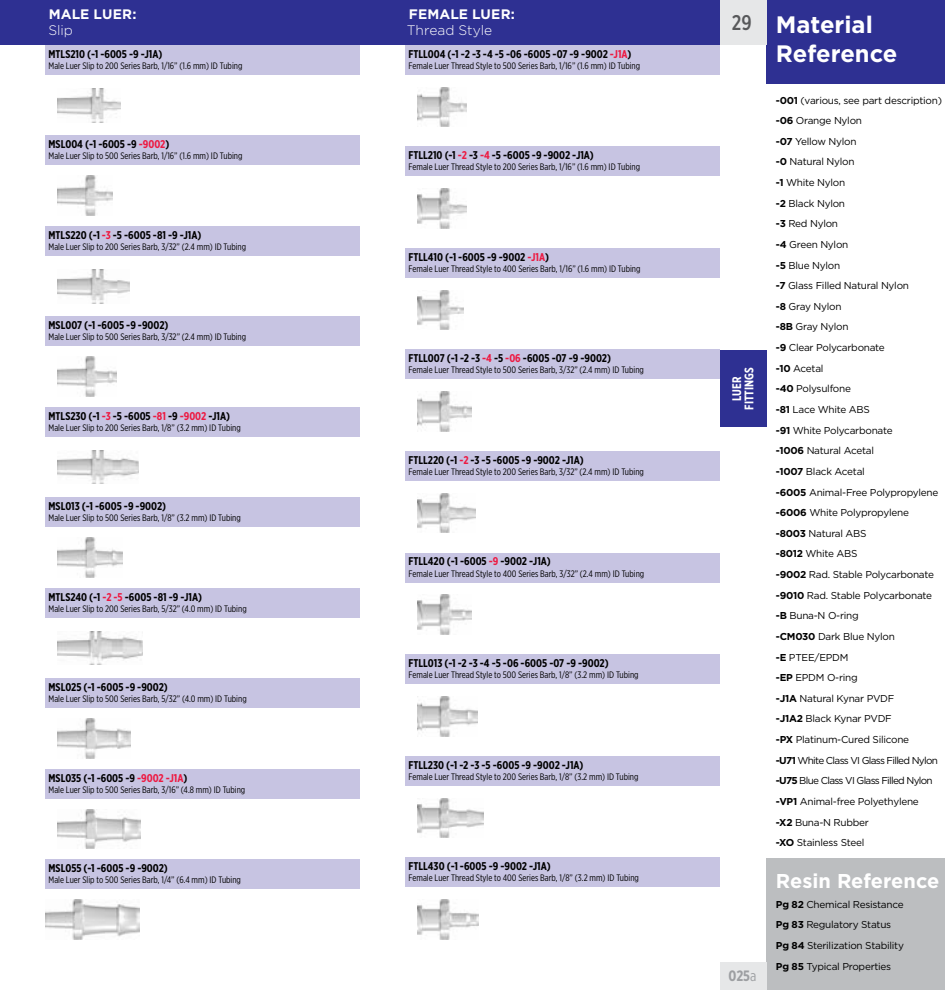
<style>
.page{position:relative;width:945px;height:990px;background:#fff}
.page>*{position:absolute;margin:0;border:0;box-sizing:border-box;transform-origin:0 0}
.t1{font:700 23.75px/28.5px "Gotham";color:#fff}
.t2{font:500 21.25px "Gotham X Narrow";color:#58595b}
.t3{font:700 20px "Gotham";color:#fff}
.t4{font:700 15px "Gotham X Narrow";color:#9d9fa2}
.t5{font:700 13.75px "Gotham";letter-spacing:.005em;color:#fff}
.t6{font:300 13.75px "Gotham";color:#fff}
.t7{font:700 12.5px/12.5px "Gotham X Narrow";color:#fff;text-align:center}
.t8{font:700 11.25px "Gotham X Narrow";color:#000}
.t9{font:10px/20.6px "Gotham";letter-spacing:-.025em;color:#000}
.t10{font:9.38px "Gotham X Narrow";color:#000}
.s1{color:#ed1941}
.s2{font-weight:400}
.s3{font-weight:700}
</style>
<div class="page">
<div style="left:766px;top:0;width:179px;height:84px;background:#2e3092"></div>
<div style="left:766px;top:858px;width:179px;height:132px;background:#bcbec0"></div>
<div style="left:0;top:0;width:720px;height:45px;background:#2e3092"></div>
<div style="left:720px;top:962px;width:46px;height:28px;background:#e6e7e8"></div>
<div style="left:720px;top:0;width:46px;height:45px;background:#e6e7e8"></div>
<div style="left:720px;top:351px;width:46px;height:76px;background:#2e3092"></div>
<img style="left:58px;top:88px;width:63px;height:34px">
<img style="left:58px;top:538px;width:65px;height:39px">
<img style="left:58px;top:269px;width:71px;height:34px">
<img style="left:58px;top:176px;width:54px;height:39px">
<img style="left:58px;top:357px;width:58px;height:39px">
<img style="left:58px;top:450px;width:80px;height:34px">
<img style="left:58px;top:632px;width:85px;height:32px">
<img style="left:58px;top:719px;width:72px;height:39px">
<img style="left:58px;top:809px;width:82px;height:40px">
<img style="left:45px;top:900px;width:95px;height:39px">
<div style="left:45px;top:45px;width:315px;height:30px;background:#c7c4e2"></div>
<div style="left:45px;top:135px;width:315px;height:30px;background:#c7c4e2"></div>
<div style="left:45px;top:226px;width:315px;height:30px;background:#c7c4e2"></div>
<div style="left:45px;top:316px;width:315px;height:30px;background:#c7c4e2"></div>
<div style="left:45px;top:407px;width:315px;height:30px;background:#c7c4e2"></div>
<div style="left:45px;top:497px;width:315px;height:30px;background:#c7c4e2"></div>
<div style="left:45px;top:588px;width:315px;height:30px;background:#c7c4e2"></div>
<div style="left:45px;top:678px;width:315px;height:30px;background:#c7c4e2"></div>
<div style="left:45px;top:769px;width:315px;height:30px;background:#c7c4e2"></div>
<div style="left:45px;top:859px;width:315px;height:30px;background:#c7c4e2"></div>
<div style="left:405px;top:45px;width:315px;height:30px;background:#c7c4e2"></div>
<img style="left:418px;top:87px;width:49px;height:40px">
<div style="left:405px;top:146px;width:315px;height:30px;background:#c7c4e2"></div>
<img style="left:418px;top:189px;width:49px;height:39px">
<div style="left:405px;top:248px;width:315px;height:30px;background:#c7c4e2"></div>
<img style="left:418px;top:290px;width:46px;height:40px">
<div style="left:405px;top:350px;width:315px;height:29px;background:#c7c4e2"></div>
<img style="left:418px;top:392px;width:53px;height:39px">
<div style="left:405px;top:654px;width:315px;height:30px;background:#c7c4e2"></div>
<img style="left:417px;top:697px;width:60px;height:39px">
<div style="left:405px;top:553px;width:315px;height:29px;background:#c7c4e2"></div>
<img style="left:418px;top:595px;width:53px;height:40px">
<div style="left:405px;top:756px;width:315px;height:30px;background:#c7c4e2"></div>
<img style="left:418px;top:798px;width:66px;height:40px">
<div style="left:405px;top:451px;width:315px;height:30px;background:#c7c4e2"></div>
<img style="left:418px;top:493px;width:57px;height:40px">
<div style="left:405px;top:858px;width:315px;height:29px;background:#c7c4e2"></div>
<img style="left:417px;top:900px;width:61px;height:39px">
<h3 class="t5" style="left:49px;top:5px;width:89px">MALE LUER:</h3>
<h3 class="t6" style="left:48px;top:22px;width:26px">Slip</h3>
<p class="t8" style="left:49px;top:47px;width:115px">MTLS210 (-1 -6005 -9 -J1A)</p>
<p class="t10" style="left:49px;top:60px;width:195px">Male Luer Slip to 200 Series Barb, 1/16” (1.6 mm) ID Tubing</p>
<p class="t8" style="left:49px;top:137px;width:122px">MSL004 (-1 -6005 -9 <span class="s1">-9002</span>)</p>
<p class="t10" style="left:49px;top:150px;width:195px">Male Luer Slip to 500 Series Barb, 1/16” (1.6 mm) ID Tubing</p>
<p class="t8" style="left:49px;top:228px;width:154px">MTLS220 (-1 <span class="s1">-3</span> -5 -6005 -81 -9 -J1A)</p>
<p class="t10" style="left:49px;top:241px;width:199px">Male Luer Slip to 200 Series Barb, 3/32” (2.4 mm) ID Tubing</p>
<p class="t8" style="left:49px;top:318px;width:121px">MSL007 (-1 -6005 -9 -9002)</p>
<p class="t10" style="left:49px;top:331px;width:199px">Male Luer Slip to 500 Series Barb, 3/32” (2.4 mm) ID Tubing</p>
<p class="t8" style="left:49px;top:409px;width:183px">MTLS230 (-1 <span class="s1">-3</span> -5 -6005 <span class="s1">-81</span> -9 <span class="s1">-9002</span> -J1A)</p>
<p class="t10" style="left:49px;top:422px;width:194px">Male Luer Slip to 200 Series Barb, 1/8” (3.2 mm) ID Tubing</p>
<p class="t8" style="left:49px;top:499px;width:119px">MSL013 (-1 -6005 -9 -9002)</p>
<p class="t10" style="left:49px;top:512px;width:194px">Male Luer Slip to 500 Series Barb, 1/8” (3.2 mm) ID Tubing</p>
<p class="t8" style="left:49px;top:590px;width:155px">MTLS240 (-1 <span class="s1">-2 -5</span> -6005 -81 -9 -J1A)</p>
<p class="t10" style="left:49px;top:603px;width:200px">Male Luer Slip to 200 Series Barb, 5/32” (4.0 mm) ID Tubing</p>
<p class="t8" style="left:49px;top:680px;width:121px">MSL025 (-1 -6005 -9 -9002)</p>
<p class="t10" style="left:49px;top:693px;width:200px">Male Luer Slip to 500 Series Barb, 5/32” (4.0 mm) ID Tubing</p>
<p class="t8" style="left:49px;top:771px;width:140px">MSL035 (-1 -6005 -9 <span class="s1">-9002 -J1A</span>)</p>
<p class="t10" style="left:49px;top:784px;width:198px">Male Luer Slip to 500 Series Barb, 3/16” (4.8 mm) ID Tubing</p>
<p class="t8" style="left:49px;top:861px;width:121px">MSL055 (-1 -6005 -9 -9002)</p>
<p class="t10" style="left:49px;top:874px;width:194px">Male Luer Slip to 500 Series Barb, 1/4” (6.4 mm) ID Tubing</p>
<h3 class="t5" style="left:409px;top:5px;width:108px">FEMALE LUER:</h3>
<h3 class="t6" style="left:407px;top:22px;width:87px">Thread Style</h3>
<p class="t8" style="left:409px;top:47px;width:224px">FTLL004 (-1 -2 -3 -4 -5 -06 -6005 -07 -9 -9002 <span class="s1">-J1A</span>)</p>
<p class="t10" style="left:409px;top:60px;width:233px">Female Luer Thread Style to 500 Series Barb, 1/16” (1.6 mm) ID Tubing</p>
<p class="t8" style="left:409px;top:148px;width:187px">FTLL210 (-1 <span class="s1">-2</span> -3 <span class="s1">-4</span> -5 -6005 -9 -9002 -J1A)</p>
<p class="t10" style="left:409px;top:161px;width:233px">Female Luer Thread Style to 200 Series Barb, 1/16” (1.6 mm) ID Tubing</p>
<p class="t8" style="left:409px;top:250px;width:142px">FTLL410 (-1 -6005 -9 -9002 <span class="s1">-J1A</span>)</p>
<p class="t10" style="left:409px;top:263px;width:233px">Female Luer Thread Style to 400 Series Barb, 1/16” (1.6 mm) ID Tubing</p>
<p class="t8" style="left:409px;top:351px;width:204px">FTLL007 (-1 -2 -3 <span class="s1">-4</span> -5 <span class="s1">-06</span> -6005 -07 -9 -9002)</p>
<p class="t10" style="left:409px;top:365px;width:237px">Female Luer Thread Style to 500 Series Barb, 3/32” (2.4 mm) ID Tubing</p>
<p class="t8" style="left:409px;top:453px;width:177px">FTLL220 (-1 <span class="s1">-2</span> -3 -5 -6005 -9 -9002 -J1A)</p>
<p class="t10" style="left:409px;top:466px;width:237px">Female Luer Thread Style to 200 Series Barb, 3/32” (2.4 mm) ID Tubing</p>
<p class="t8" style="left:409px;top:554px;width:144px">FTLL420 (-1 -6005 <span class="s1">-9</span> -9002 -J1A)</p>
<p class="t10" style="left:409px;top:568px;width:237px">Female Luer Thread Style to 400 Series Barb, 3/32” (2.4 mm) ID Tubing</p>
<p class="t8" style="left:409px;top:656px;width:202px">FTLL013 (-1 -2 -3 -4 -5 -06 -6005 -07 -9 -9002)</p>
<p class="t10" style="left:409px;top:669px;width:231px">Female Luer Thread Style to 500 Series Barb, 1/8” (3.2 mm) ID Tubing</p>
<p class="t8" style="left:409px;top:758px;width:176px">FTLL230 (-1 -2 -3 -5 -6005 -9 -9002 -J1A)</p>
<p class="t10" style="left:409px;top:771px;width:231px">Female Luer Thread Style to 200 Series Barb, 1/8” (3.2 mm) ID Tubing</p>
<p class="t8" style="left:409px;top:859px;width:144px">FTLL430 (-1 -6005 -9 -9002 -J1A)</p>
<p class="t10" style="left:409px;top:872px;width:232px">Female Luer Thread Style to 400 Series Barb, 1/8” (3.2 mm) ID Tubing</p>
<h2 class="t2" style="left:732px;top:10px;width:21px">29</h2>
<h3 class="t7" style="left:730px;top:410px;width:44px;rotate:-90deg">LUER<br>FITTINGS</h3>
<h3 class="t4" style="left:729px;top:966px;width:29px">025<span class="s2">a</span></h3>
<h1 class="t1" style="left:776px;top:11px;width:123px">Material<br>Reference</h1>
<p class="t9" style="left:776px;top:89px;width:168px"><span class="s3">-001</span> (various, see part description) <span class="s3">-06</span> Orange Nylon<br><span class="s3">-07</span> Yellow Nylon<br><span class="s3">-0</span> Natural Nylon<br><span class="s3">-1</span> White Nylon<br><span class="s3">-2</span> Black Nylon<br><span class="s3">-3</span> Red Nylon<br><span class="s3">-4</span> Green Nylon<br><span class="s3">-5</span> Blue Nylon<br><span class="s3">-7</span> Glass Filled Natural Nylon<br><span class="s3">-8</span> Gray Nylon<br><span class="s3">-8B</span> Gray Nylon<br><span class="s3">-9</span> Clear Polycarbonate<br><span class="s3">-10</span> Acetal<br><span class="s3">-40</span> Polysulfone<br><span class="s3">-81</span> Lace White ABS<br><span class="s3">-91</span> White Polycarbonate<br><span class="s3">-1006</span> Natural Acetal<br><span class="s3">-1007</span> Black Acetal<br><span class="s3">-6005</span> Animal-Free Polypropylene <span class="s3">-6006</span> White Polypropylene<br><span class="s3">-8003</span> Natural ABS<br><span class="s3">-8012</span> White ABS<br><span class="s3">-9002</span> Rad. Stable Polycarbonate <span class="s3">-9010</span> Rad. Stable Polycarbonate <span class="s3">-B</span> Buna-N O-ring<br><span class="s3">-CM030</span> Dark Blue Nylon<br><span class="s3">-E</span> PTEE/EPDM<br><span class="s3">-EP</span> EPDM O-ring<br><span class="s3">-J1A</span> Natural Kynar PVDF<br><span class="s3">-J1A2</span> Black Kynar PVDF<br><span class="s3">-PX</span> Platinum-Cured Silicone<br><span class="s3">-U71</span> White Class VI Glass Filled Nylon <span class="s3">-U75</span> Blue Class VI Glass Filled Nylon <span class="s3">-VP1</span> Animal-free Polyethylene<br><span class="s3">-X2</span> Buna-N Rubber<br><span class="s3">-XO</span> Stainless Steel</p>
<h3 class="t3" style="left:776px;top:868px;width:165px">Resin Reference</h3>
<p class="t9" style="left:776px;top:894px;width:129px"><span class="s3">Pg 82</span> Chemical Resistance<br><span class="s3">Pg 83</span> Regulatory Status<br><span class="s3">Pg 84</span> Sterilization Stability<br><span class="s3">Pg 85</span> Typical Properties</p>
</div>
